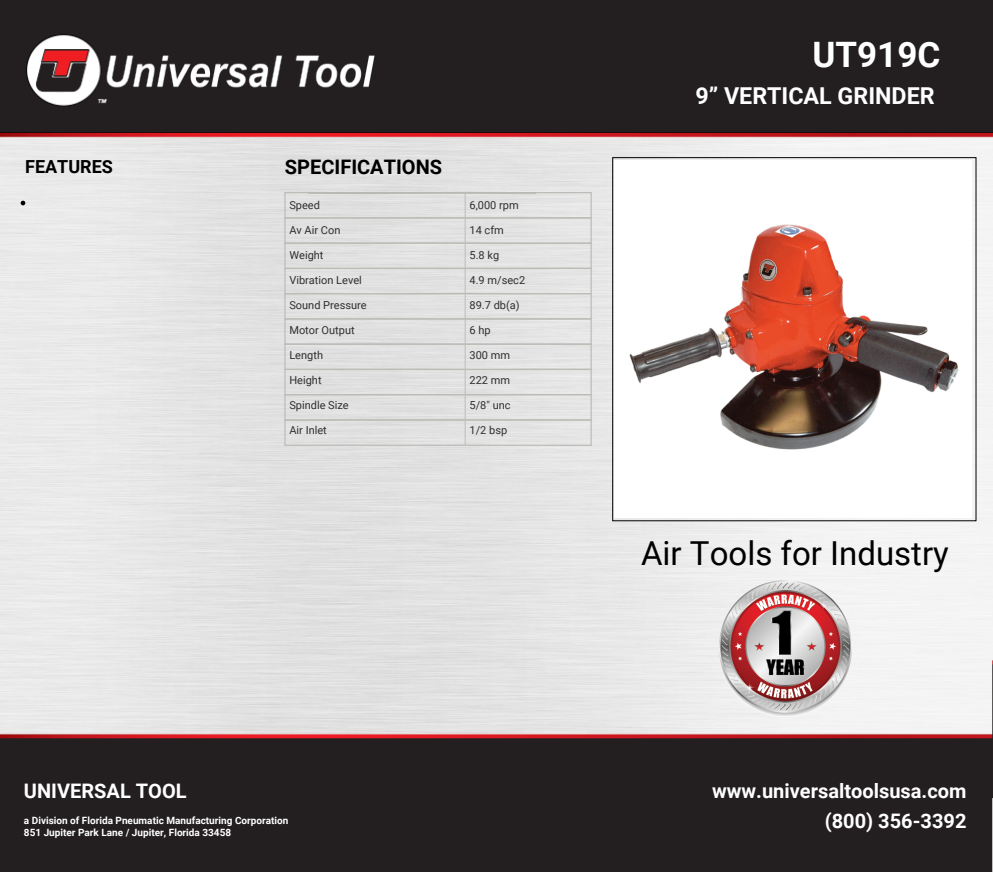
<style>
.page{position:relative;width:993px;height:872px;background:#fff}
.page>*{position:absolute;margin:0;border:0;box-sizing:border-box;transform-origin:0 0}
.t1{font:700 35px "Roboto";color:#fff}
.t2{font:33px "Roboto";color:#000}
.t3{font:700 23.25px "Roboto";color:#fff}
.t4{font:700 20px "Roboto";color:#fff}
.t5{font:700 20px "Roboto";color:#000}
.t6{font:700 18px "Roboto";color:#000}
.t7{font:11px "Roboto";color:#2f2f2f}
.t8{font:700 10px/12px "Roboto";color:#fff}
</style>
<div class="page">
<img style="left:0;top:0;width:992px;height:872px">
<hr style="left:464px;top:192px;width:1px;height:253px;background:#bebcb7">
<img style="left:23px;top:16px;width:355px;height:108px">
<svg style="left:21px;top:201px;width:4px;height:4px"></svg>
<img style="left:719px;top:580px;width:132px;height:136px">
<div style="left:613px;top:160px;width:358px;height:358px;background:#fff"></div>
<img style="left:629px;top:224px;width:330px;height:226px">
<div style="left:284px;top:192px;width:307px;height:26px;border:1px solid #bebcb7"></div>
<div style="left:284px;top:217px;width:307px;height:27px;border:1px solid #bebcb7"></div>
<div style="left:284px;top:242px;width:307px;height:27px;border:1px solid #bebcb7"></div>
<div style="left:284px;top:268px;width:307px;height:26px;border:1px solid #bebcb7"></div>
<div style="left:284px;top:293px;width:307px;height:26px;border:1px solid #bebcb7"></div>
<div style="left:284px;top:318px;width:307px;height:27px;border:1px solid #bebcb7"></div>
<div style="left:284px;top:343px;width:307px;height:27px;border:1px solid #bebcb7"></div>
<div style="left:284px;top:369px;width:307px;height:26px;border:1px solid #bebcb7"></div>
<div style="left:284px;top:394px;width:307px;height:26px;border:1px solid #bebcb7"></div>
<div style="left:284px;top:419px;width:307px;height:27px;border:1px solid #bebcb7"></div>
<h3 class="t6" style="left:25px;top:154px;width:89px">FEATURES</h3>
<h3 class="t5" style="left:285px;top:153px;width:159px">SPECIFICATIONS</h3>
<p class="t7" style="left:289px;top:198px;width:32px">Speed</p>
<p class="t7" style="left:469px;top:198px;width:51px">6,000 rpm</p>
<p class="t7" style="left:289px;top:223px;width:53px">Av Air Con</p>
<p class="t7" style="left:469px;top:223px;width:36px">14 cfm</p>
<p class="t7" style="left:289px;top:248px;width:36px">Weight</p>
<p class="t7" style="left:469px;top:248px;width:31px">5.8 kg</p>
<p class="t7" style="left:289px;top:273px;width:74px">Vibration Level</p>
<p class="t7" style="left:469px;top:273px;width:57px">4.9 m/sec2</p>
<p class="t7" style="left:289px;top:298px;width:79px">Sound Pressure</p>
<p class="t7" style="left:469px;top:298px;width:52px">89.7 db(a)</p>
<p class="t7" style="left:289px;top:323px;width:67px">Motor Output</p>
<p class="t7" style="left:469px;top:323px;width:23px">6 hp</p>
<p class="t7" style="left:289px;top:348px;width:35px">Length</p>
<p class="t7" style="left:469px;top:348px;width:42px">300 mm</p>
<p class="t7" style="left:289px;top:373px;width:34px">Height</p>
<p class="t7" style="left:469px;top:373px;width:42px">222 mm</p>
<p class="t7" style="left:289px;top:398px;width:61px">Spindle Size</p>
<p class="t7" style="left:469px;top:398px;width:43px">5/8" unc</p>
<p class="t7" style="left:289px;top:423px;width:39px">Air Inlet</p>
<p class="t7" style="left:469px;top:423px;width:39px">1/2 bsp</p>
<h1 class="t1" style="left:812px;top:30px;width:129px">UT919C</h1>
<h3 class="t3" style="left:695px;top:80px;width:241px">9” VERTICAL GRINDER</h3>
<h2 class="t2" style="left:640px;top:530px;width:309px">Air Tools for Industry</h2>
<h3 class="t4" style="left:24px;top:777px;width:164px">UNIVERSAL TOOL</h3>
<h3 class="t4" style="left:712px;top:777px;width:256px">www.universaltoolsusa.com</h3>
<p class="t8" style="left:24px;top:813px;width:266px">a Division of Florida Pneumatic Manufacturing Corporation<br>851 Jupiter Park Lane / Jupiter, Florida 33458</p>
<h3 class="t4" style="left:824px;top:807px;width:143px">(800) 356-3392</h3>
</div>
